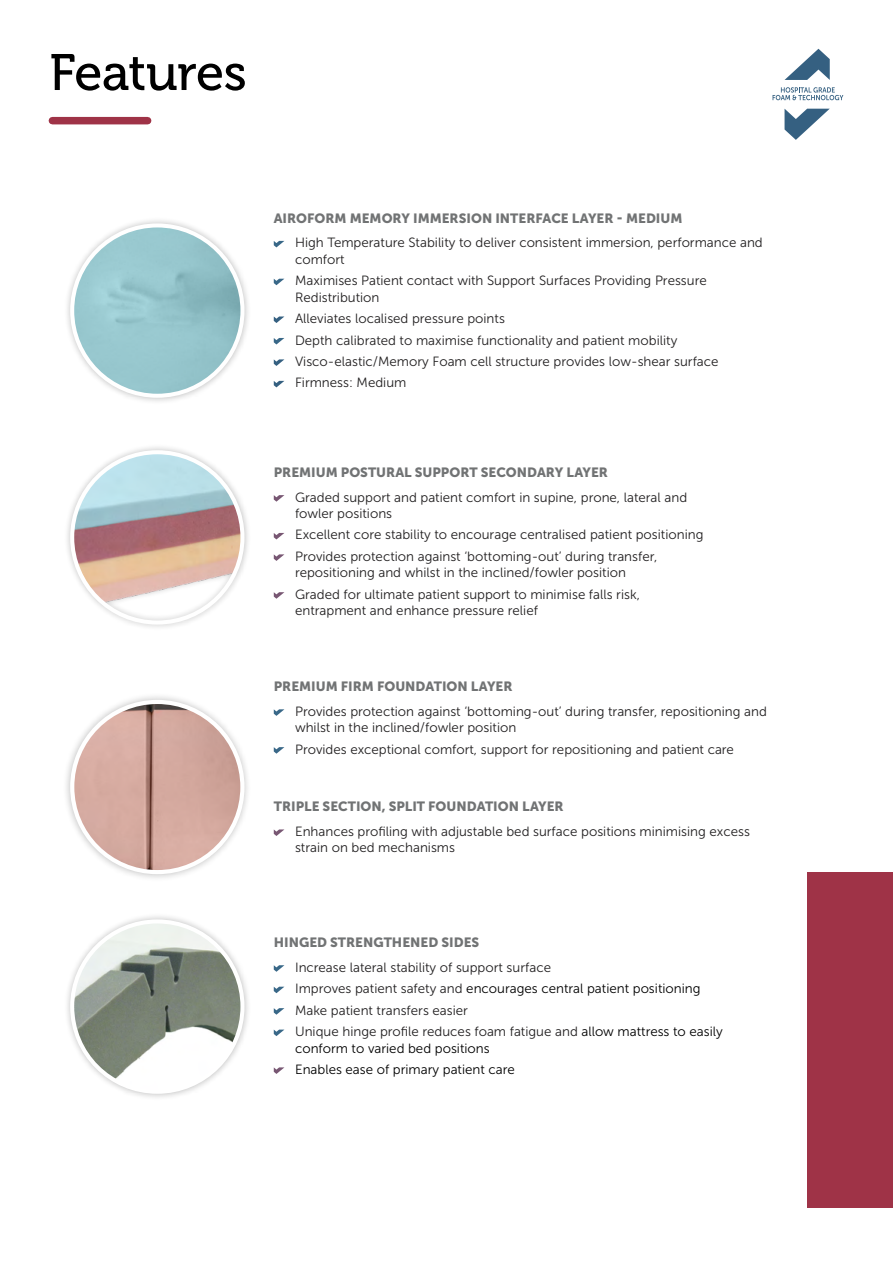
<style>
.page{position:relative;width:893px;height:1263px;background:#fff}
.page>*{position:absolute;margin:0;border:0;box-sizing:border-box;transform-origin:0 0}
.t1{font:51px "Museo 500";letter-spacing:-.015em;color:#000}
.t2{font:13.35px/21.5px "Museo Sans 300";color:#211f20}
.t3{font:13.35px "Museo Sans 900";color:#717374}
.t4{font:13.35px/21.5px "Museo Sans 300";color:#000}
.s1{color:#000}
</style>
<div class="page">
<div style="left:808px;top:873px;width:85px;height:335px;background:#9f3347"></div>
<div style="left:63px;top:443px;width:188px;height:188px;background:#000;opacity:.25"></div>
<img style="left:72px;top:452px;width:170px;height:170px;border-radius:85px">
<div style="left:70px;top:450px;width:174px;height:174px;border:4px solid #fff;border-radius:50%"></div>
<div style="left:63px;top:216px;width:188px;height:189px;background:#000;opacity:.25"></div>
<img style="left:72px;top:225px;width:170px;height:171px;border-radius:84px">
<div style="left:70px;top:223px;width:174px;height:175px;border:4px solid #fff;border-radius:50%"></div>
<div style="left:63px;top:693px;width:189px;height:189px;background:#000;opacity:.25"></div>
<img style="left:72px;top:702px;width:170px;height:170px;border-radius:85px">
<div style="left:70px;top:700px;width:174px;height:174px;border:4px solid #fff;border-radius:50%"></div>
<svg style="left:274px;top:829px;width:10px;height:7px"></svg>
<svg style="left:274px;top:495px;width:10px;height:7px"></svg>
<svg style="left:274px;top:533px;width:10px;height:6px"></svg>
<svg style="left:274px;top:554px;width:10px;height:7px"></svg>
<svg style="left:274px;top:592px;width:10px;height:7px"></svg>
<div style="left:52px;top:117px;width:96px;height:7px;background:#9f3347"></div>
<div style="left:63px;top:912px;width:188px;height:189px;background:#000;opacity:.25"></div>
<img style="left:72px;top:921px;width:170px;height:171px;border-radius:85px">
<div style="left:70px;top:919px;width:174px;height:175px;border:4px solid #fff;border-radius:50%"></div>
<svg style="left:274px;top:241px;width:10px;height:6px"></svg>
<svg style="left:274px;top:279px;width:10px;height:6px"></svg>
<svg style="left:274px;top:316px;width:10px;height:7px"></svg>
<svg style="left:274px;top:338px;width:10px;height:6px"></svg>
<svg style="left:274px;top:359px;width:10px;height:7px"></svg>
<svg style="left:274px;top:381px;width:10px;height:6px"></svg>
<svg style="left:274px;top:965px;width:10px;height:7px"></svg>
<svg style="left:274px;top:987px;width:10px;height:6px"></svg>
<svg style="left:274px;top:1008px;width:10px;height:7px"></svg>
<svg style="left:274px;top:1029px;width:10px;height:7px"></svg>
<svg style="left:274px;top:1067px;width:10px;height:7px"></svg>
<svg style="left:274px;top:709px;width:10px;height:7px"></svg>
<svg style="left:274px;top:747px;width:10px;height:7px"></svg>
<svg style="left:772px;top:87px;width:71px;height:13px"></svg>
<svg style="left:784px;top:109px;width:46px;height:31px"></svg>
<svg style="left:784px;top:49px;width:46px;height:31px"></svg>
<h1 class="t1" style="left:49px;top:45px;width:199px">Features</h1>
<p class="t3" style="left:274px;top:210px;width:410px">AIROFORM MEMORY IMMERSION INTERFACE LAYER - MEDIUM</p>
<p class="t2" style="left:295px;top:235px;width:469px;line-height:16.4px">High Temperature Stability to deliver consistent immersion, performance and comfort</p>
<p class="t2" style="left:295px;top:273px;width:413px;line-height:16.4px">Maximises Patient contact with Support Surfaces Providing Pressure<br>Redistribution</p>
<p class="t2" style="left:295px;top:308px;width:425px">Alleviates localised pressure points<br>Depth calibrated to maximise functionality and patient mobility Visco-elastic/Memory Foam cell structure provides low-shear surface Firmness: Medium</p>
<p class="t3" style="left:274px;top:465px;width:336px">PREMIUM POSTURAL SUPPORT SECONDARY LAYER</p>
<p class="t2" style="left:295px;top:489px;width:394px;line-height:16.4px">Graded support and patient comfort in supine, prone, lateral and fowler positions</p>
<p class="t2" style="left:295px;top:524px;width:410px">Excellent core stability to encourage centralised patient positioning<br>Provides protection against ‘bottoming-out’ during transfer,</p>
<p class="t2" style="left:295px;top:562px;width:346px">repositioning and whilst in the inclined/fowler position<br>Graded for ultimate patient support to minimise falls risk,</p>
<p class="t2" style="left:295px;top:600px;width:244px">entrapment and enhance pressure relief</p>
<p class="t3" style="left:274px;top:679px;width:240px">PREMIUM FIRM FOUNDATION LAYER</p>
<p class="t2" style="left:295px;top:703px;width:473px;line-height:16.4px">Provides protection against ‘bottoming-out’ during transfer, repositioning and whilst in the inclined/fowler position</p>
<p class="t2" style="left:295px;top:738px;width:440px">Provides exceptional comfort, support for repositioning and patient care</p>
<p class="t3" style="left:274px;top:799px;width:291px">TRIPLE SECTION, SPLIT FOUNDATION LAYER</p>
<p class="t2" style="left:295px;top:823px;width:456px;line-height:16.4px">Enhances profiling with adjustable bed surface positions minimising excess strain on bed mechanisms</p>
<p class="t3" style="left:274px;top:935px;width:207px">HINGED STRENGTHENED SIDES</p>
<p class="t2" style="left:295px;top:956px;width:429px">Increase lateral stability of support surface<br>Improves patient safety and <span class="s1">encourages central patient positioning </span>Make patient transfers easier<br>Unique hinge profile reduces foam fatigue and <span class="s1">allow mattress to easily</span></p>
<p class="t4" style="left:295px;top:1037px;width:221px">conform to varied bed positions<br>Enables ease of primary patient care</p>
</div>
